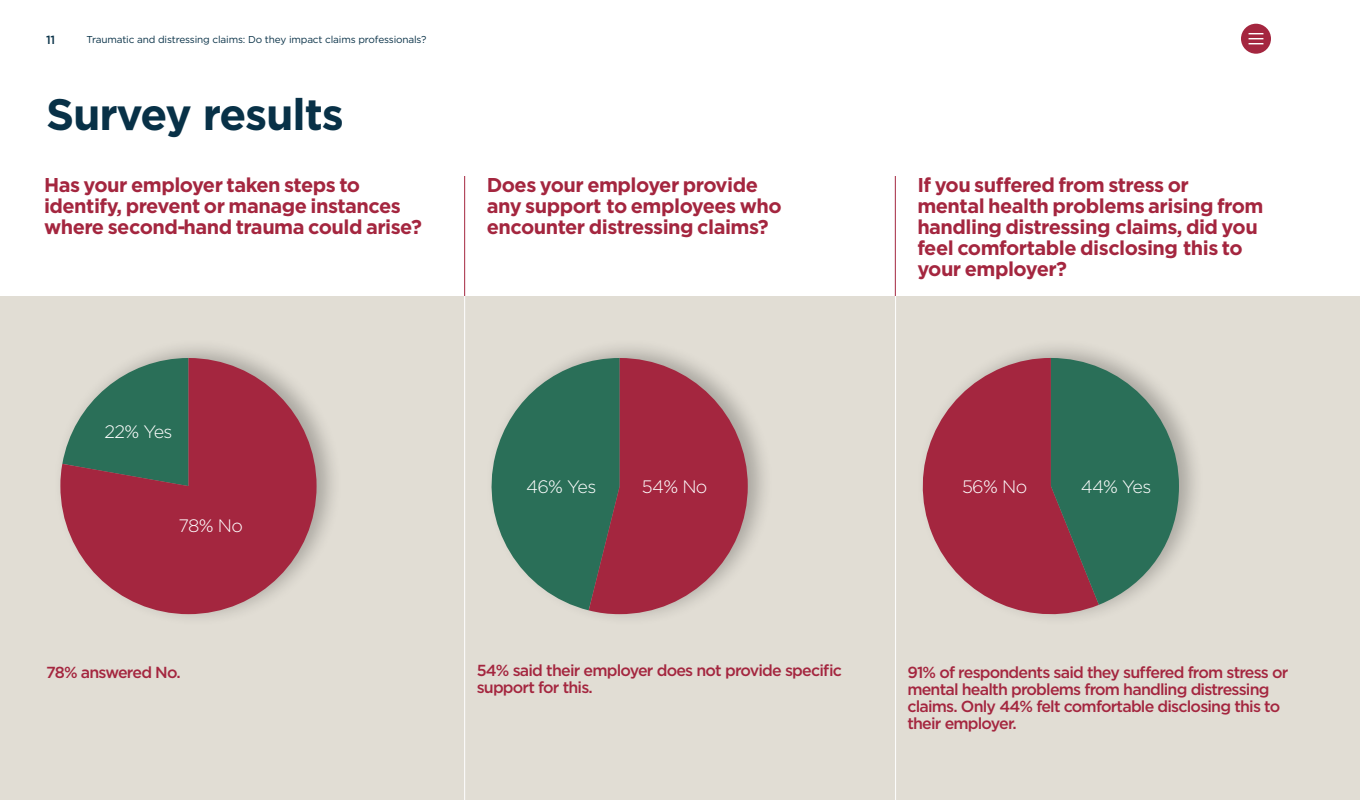
<style>
.page{position:relative;width:1360px;height:800px;background:#fff}
.page>*{position:absolute;margin:0;border:0;box-sizing:border-box;transform-origin:0 0}
.t1{font:700 44px "Gotham";letter-spacing:-.025em;color:#083147}
.t2{font:700 20px/21px "Gotham";letter-spacing:-.025em;color:#a4263f}
.t3{font:300 18px "Gotham";letter-spacing:-.035em;color:#fff}
.t4{font:500 16px/17px "Gotham";letter-spacing:-.05em;color:#a4263f}
.t5{font:500 11.8px "Gotham";color:#083147}
.t6{font:10px "Gotham";letter-spacing:-.015em;color:#083147}
</style>
<div class="page">
<div style="left:1241px;top:24px;width:30px;height:30px;background:#a4263f;border-radius:50%"></div>
<svg style="left:1249px;top:33px;width:14px;height:11px"></svg>
<div style="left:0;top:296px;width:1360px;height:504px;background:#e1ddd4"></div>
<div style="left:53px;top:338px;width:290px;height:289px;background:#000;opacity:.25"></div>
<svg style="left:60px;top:358px;width:257px;height:256px;fill:#a4263f"></svg>
<div style="left:484px;top:338px;width:290px;height:289px;background:#000;opacity:.25"></div>
<svg style="left:484px;top:358px;width:264px;height:256px"></svg>
<div style="left:915px;top:338px;width:290px;height:289px;background:#000;opacity:.25"></div>
<svg style="left:915px;top:358px;width:184px;height:269px;fill:#a4263f"></svg>
<svg style="left:1051px;top:358px;width:128px;height:247px;background:#547a6a"></svg>
<hr style="left:464px;top:230px;width:1px;height:570px;background:#fff">
<hr style="left:895px;top:230px;width:1px;height:570px;background:#fff">
<hr style="left:464px;top:176px;width:1px;height:120px;background:#a4263f">
<hr style="left:895px;top:176px;width:1px;height:120px;background:#a4263f">
<p class="t5" style="left:46px;top:32px;width:11px">11</p>
<p class="t6" style="left:87px;top:33px;width:341px">Traumatic and distressing claims: Do they impact claims professionals?</p>
<h1 class="t1" style="left:46px;top:85px;width:300px">Survey results</h1>
<p class="t2" style="left:44px;top:174px;width:380px">Has your employer taken steps to identify, prevent or manage instances where second-hand trauma could arise?</p>
<p class="t2" style="left:487px;top:174px;width:297px">Does your employer provide any support to employees who encounter distressing claims?</p>
<p class="t2" style="left:917px;top:174px;width:348px">If you suffered from stress or<br>mental health problems arising from handling distressing claims, did you feel comfortable disclosing this to your employer?</p>
<p class="t3" style="left:104px;top:421px;width:70px">22% Yes</p>
<p class="t3" style="left:178px;top:514px;width:66px">78% No</p>
<p class="t3" style="left:526px;top:476px;width:72px">46% Yes</p>
<p class="t3" style="left:642px;top:476px;width:67px">54% No</p>
<p class="t3" style="left:962px;top:476px;width:67px">56% No</p>
<p class="t3" style="left:1081px;top:476px;width:72px">44% Yes</p>
<p class="t4" style="left:46px;top:664px;width:136px">78% answered No.</p>
<p class="t4" style="left:477px;top:662px;width:367px">54% said their employer does not provide specific support for this.</p>
<p class="t4" style="left:907px;top:664px;width:383px">91% of respondents said they suffered from stress or mental health problems from handling distressing claims. Only 44% felt comfortable disclosing this to their employer.</p>
</div>
